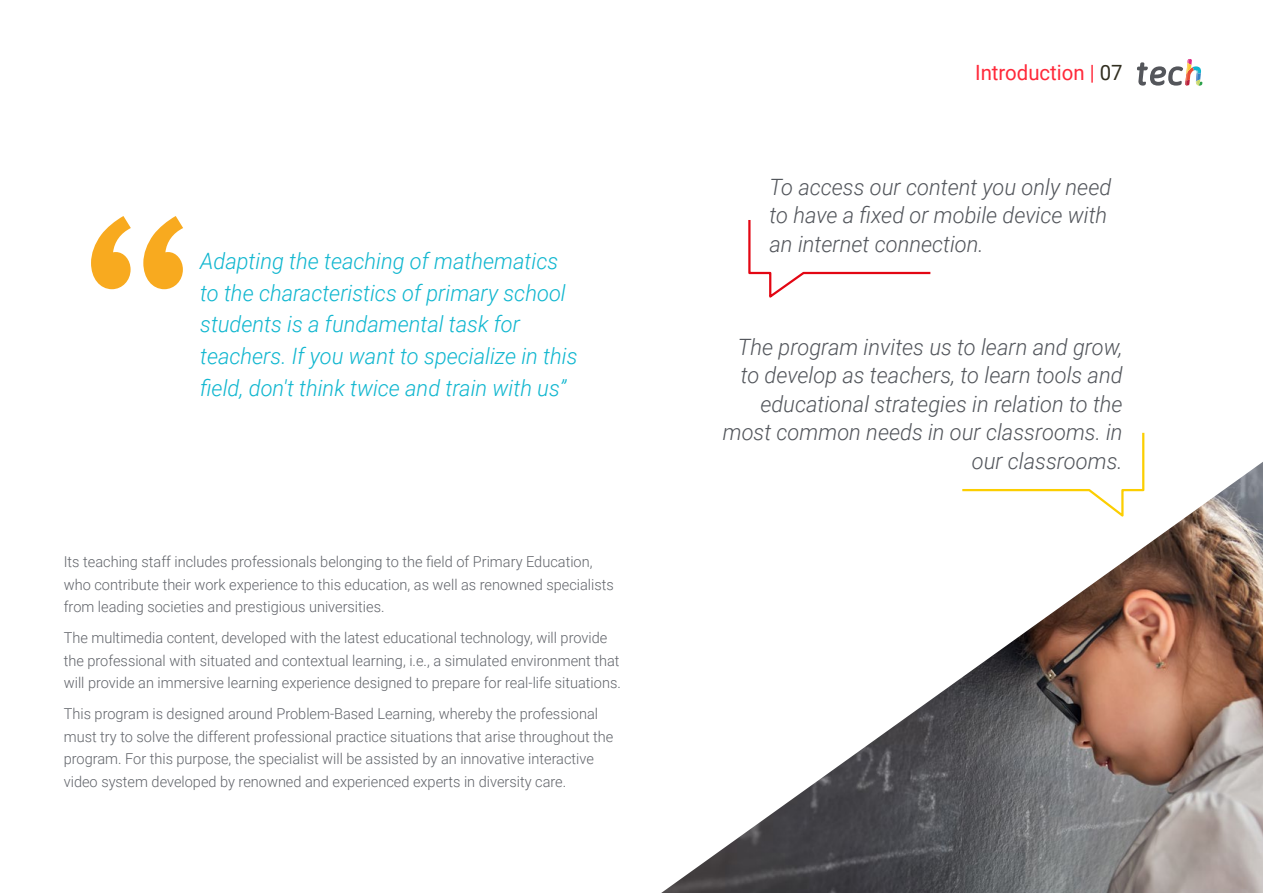
<style>
.page{position:relative;width:1263px;height:893px;background:#fff}
.page>*{position:absolute;margin:0;border:0;box-sizing:border-box;transform-origin:0 0}
.t1{font:italic 300 22.5px/28.5px "Roboto";color:#52555b;text-align:right}
.t2{font:italic 300 22.5px/31.5px "Roboto";color:#0fb6cf}
.t3{font:21px "Roboto";color:#ff293a}
.t4{font:300 15px/22.5px "Roboto";color:#61646a}
.s1{color:#312e20}
</style>
<div class="page">
<svg style="left:91px;top:216px;width:92px;height:73px"></svg>
<img style="left:661px;top:462px;width:602px;height:431px">
<svg style="left:960px;top:432px;width:185px;height:88px"></svg>
<svg style="left:748px;top:220px;width:183px;height:78px"></svg>
<svg style="left:1137px;top:59px;width:65px;height:27px"></svg>
<h1 class="t2" style="left:200px;top:245px;width:379px">Adapting the teaching of mathematics to the characteristics of primary school students is a fundamental task for teachers. If you want to specialize in this field, don't think twice and train with us”</h1>
<p class="t4" style="left:64px;top:550px;width:551px">Its teaching staff includes professionals belonging to the field of Primary Education, who contribute their work experience to this education, as well as renowned specialists from leading societies and prestigious universities.</p>
<p class="t4" style="left:64px;top:626px;width:559px">The multimedia content, developed with the latest educational technology, will provide the professional with situated and contextual learning, i.e., a simulated environment that will provide an immersive learning experience designed to prepare for real-life situations.</p>
<p class="t4" style="left:64px;top:702px;width:551px">This program is designed around Problem-Based Learning, whereby the professional must try to solve the different professional practice situations that arise throughout the program. For this purpose, the specialist will be assisted by an innovative interactive video system developed by renowned and experienced experts in diversity care.</p>
<h2 class="t3" style="left:975px;top:57px;width:149px">Introduction | <span class="s1">07</span></h2>
<h1 class="t1" style="left:769px;top:172px;width:343px;text-align:left">To access our content you only need to have a fixed or mobile device with an internet connection.</h1>
<h1 class="t1" style="left:723px;top:331px;width:401px">The program invites us to learn and grow, to develop as teachers, to learn tools and educational strategies in relation to the most common needs in our classrooms. in our classrooms.</h1>
</div>
